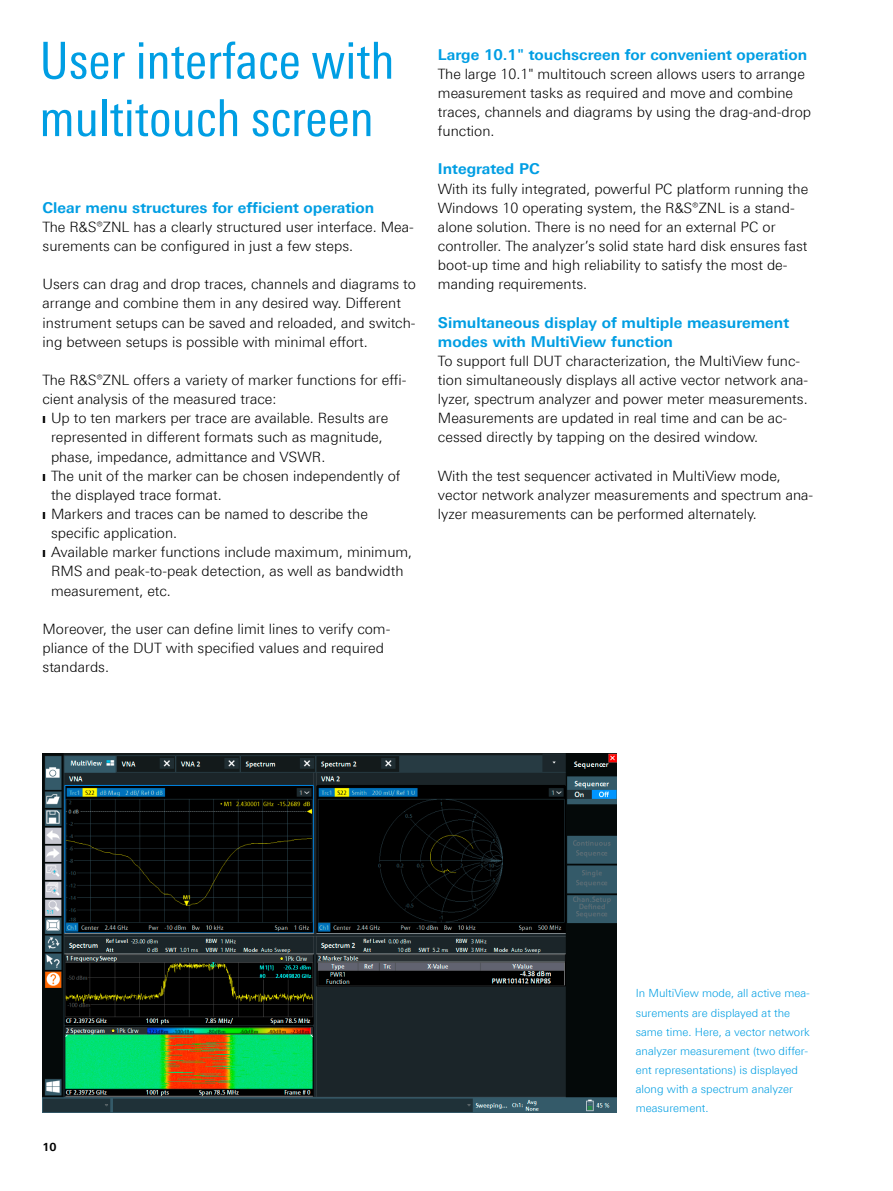
<style>
.page{position:relative;width:893px;height:1191px;background:#fff}
.page>*{position:absolute;margin:0;border:0;box-sizing:border-box;transform-origin:0 0}
.Seiten_Headline_34Pt{font:51px/57.4px "Linotype Univers 420 Cn";color:#009ee3}
.Absatzfett_cyan{font:700 15px/19.2px "Linotype Univers 630";color:#009ee3}
.Haupttext_ohne_Absta{font:300 14.25px/19.2px "Linotype Univers 330";color:#000}
.Haupttext{font:300 14.25px/19.2px "Linotype Univers 330";color:#000}
.Bildunterschrift{font:300 11.25px/19.2px "Linotype Univers 330";color:#009ee3}
.t1{font:700 11.25px "Linotype Univers 630";color:#000}
</style>
<div class="page">
<img style="left:43px;top:753px;width:574px;height:359px">
<p class="Seiten_Headline_34Pt" style="left:40px;top:32px;width:357px">User interface with multitouch screen</p>
<p class="Absatzfett_cyan" style="left:43px;top:198px;width:333px">Clear menu structures for efficient operation</p>
<p class="Haupttext_ohne_Absta" style="left:43px;top:217px;width:373px">The R&amp;S®ZNL has a clearly structured user interface. Mea&shy;surements can be configured in just a few steps.</p>
<p class="Haupttext" style="left:43px;top:274px;width:375px">Users can drag and drop traces, channels and diagrams to arrange and combine them in any desired way. Different instrument setups can be saved and reloaded, and switch&shy;ing between setups is possible with minimal effort.</p>
<p class="Haupttext" style="left:43px;top:370px;width:365px">The R&amp;S®ZNL offers a variety of marker functions for effi&shy;cient analysis of the measured trace:</p>
<p class="Haupttext_ohne_Absta" style="left:51px;top:408px;width:339px;text-indent:-9px">❙ Up to ten markers per trace are available. Results are represented in different formats such as magnitude, phase, impedance, admittance and VSWR.</p>
<p class="Haupttext_ohne_Absta" style="left:51px;top:466px;width:351px;text-indent:-9px">❙ The unit of the marker can be chosen independently of the displayed trace format.</p>
<p class="Haupttext_ohne_Absta" style="left:51px;top:504px;width:318px;text-indent:-9px">❙ Markers and traces can be named to describe the specific application.</p>
<p class="Haupttext_ohne_Absta" style="left:51px;top:542px;width:363px;text-indent:-9px">❙ Available marker functions include maximum, minimum,<br>RMS and peak-to-peak detection, as well as bandwidth measurement, etc.</p>
<p class="Haupttext" style="left:43px;top:619px;width:349px">Moreover, the user can define limit lines to verify com&shy;pliance of the DUT with specified values and required standards.</p>
<p class="Absatzfett_cyan" style="left:438px;top:44px;width:371px">Large 10.1" touchscreen for convenient operation</p>
<p class="Haupttext_ohne_Absta" style="left:438px;top:64px;width:375px">The large 10.1" multitouch screen allows users to arrange measurement tasks as required and move and combine traces, channels and diagrams by using the drag-and-drop function.</p>
<p class="Absatzfett_cyan" style="left:438px;top:159px;width:103px">Integrated PC</p>
<p class="Haupttext_ohne_Absta" style="left:438px;top:179px;width:372px">With its fully integrated, powerful PC platform running the Windows 10 operating system, the R&amp;S®ZNL is a stand&shy;alone solution. There is no need for an external PC or controller. The analyzer’s solid state hard disk ensures fast boot-up time and high reliability to satisfy the most de&shy;manding requirements.</p>
<p class="Absatzfett_cyan" style="left:438px;top:312px;width:353px">Simultaneous display of multiple measurement modes with MultiView function</p>
<p class="Haupttext_ohne_Absta" style="left:438px;top:351px;width:372px">To support full DUT characterization, the MultiView func&shy;tion simultaneously displays all active vector network ana&shy;lyzer, spectrum analyzer and power meter measurements.<br>Measurements are updated in real time and can be ac&shy;cessed directly by tapping on the desired window.</p>
<p class="Haupttext" style="left:438px;top:466px;width:377px">With the test sequencer activated in MultiView mode, vector network analyzer measurements and spectrum ana&shy;lyzer measurements can be performed alternately.</p>
<p class="t1" style="left:43px;top:1139px;width:16px">10</p>
<p class="Bildunterschrift" style="left:636px;top:983px;width:176px">In MultiView mode, all active mea&shy;surements are displayed at the same time. Here, a vector network analyzer measurement (two differ&shy;ent representations) is displayed along with a spectrum analyzer measurement.</p>
</div>
